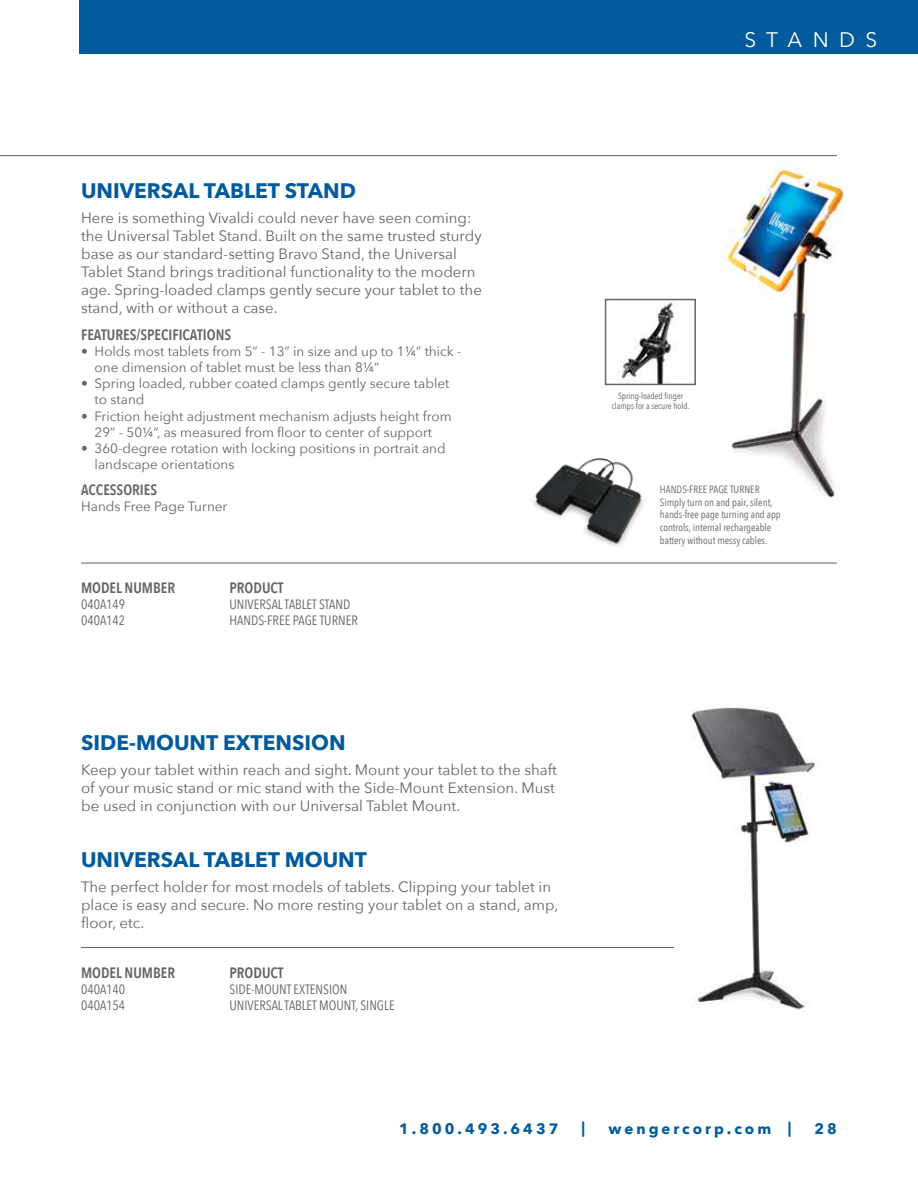
<style>
.page{position:relative;width:918px;height:1188px;background:#fff}
.page>*{position:absolute;margin:0;border:0;box-sizing:border-box;transform-origin:0 0}
.t1{font:700 21px "Avenir Next";color:#005a9c}
.t2{font:21px "Avenir Next";letter-spacing:.5em;color:#fff}
.t3{font:15px/18px "Avenir Next";color:#636466}
.t4{font:600 15px "Avenir Next Condensed";color:#636466}
.t5{font:700 15px "Avenir Next";letter-spacing:.2em;color:#005a9c}
.t6{font:13.5px/16.2px "Avenir Next";color:#636466}
.t7{font:13.5px "Avenir Next Condensed";color:#636466}
.t8{font:10.5px/12.6px "Avenir Next Condensed";color:#636466}
.t9{font:9px/10.8px "Avenir Next Condensed";color:#636466;text-align:center}
</style>
<div class="page">
<img style="left:533px;top:458px;width:112px;height:88px">
<img style="left:688px;top:161px;width:157px;height:341px">
<hr style="left:81px;top:947px;width:593px;height:1px;background:#636466">
<hr style="left:81px;top:563px;width:756px;height:1px;background:#636466">
<div style="left:80px;top:0;width:838px;height:54px;background:#005a9c"></div>
<img style="left:691px;top:707px;width:125px;height:303px">
<img style="left:618px;top:302px;width:57px;height:80px">
<div style="left:605px;top:299px;width:91px;height:86px;border:2px solid #636466"></div>
<hr style="left:0;top:155px;width:837px;height:1px;background:#636466">
<h1 class="t1" style="left:81px;top:173px;width:276px">UNIVERSAL TABLET STAND</h1>
<p class="t3" style="left:81px;top:208px;width:402px">Here is something Vivaldi could never have seen coming: the Universal Tablet Stand. Built on the same trusted sturdy base as our standard-setting Bravo Stand, the Universal Tablet Stand brings traditional functionality to the modern age. Spring-loaded clamps gently secure your tablet to the stand, with or without a case.</p>
<p class="t4" style="left:81px;top:321px;width:152px">FEATURES/SPECIFICATIONS</p>
<p class="t6" style="left:95px;top:342px;width:368px;text-indent:-14px">• Holds most tablets from 5” - 13” in size and up to 1¼” thick - one dimension of tablet must be less than 8¼”</p>
<p class="t6" style="left:95px;top:375px;width:356px;text-indent:-14px">• Spring loaded, rubber coated clamps gently secure tablet to stand</p>
<p class="t6" style="left:81px;top:407px;width:372px;text-align:center">• Friction height adjustment mechanism adjusts height from<br>29” - 50¼”, as measured from floor to center of support</p>
<p class="t6" style="left:95px;top:440px;width:353px;text-indent:-14px">• 360-degree rotation with locking positions in portrait and landscape orientations</p>
<p class="t4" style="left:81px;top:476px;width:78px">ACCESSORIES</p>
<p class="t6" style="left:81px;top:498px;width:148px">Hands Free Page Turner</p>
<p class="t4" style="left:81px;top:575px;width:96px">MODEL NUMBER</p>
<p class="t4" style="left:230px;top:575px;width:56px">PRODUCT</p>
<p class="t7" style="left:81px;top:593px;width:46px">040A149</p>
<p class="t7" style="left:230px;top:593px;width:122px">UNIVERSAL TABLET STAND</p>
<p class="t7" style="left:81px;top:609px;width:46px">040A142</p>
<p class="t7" style="left:230px;top:609px;width:130px">HANDS-FREE PAGE TURNER</p>
<h1 class="t1" style="left:81px;top:724px;width:266px">SIDE-MOUNT EXTENSION</h1>
<p class="t3" style="left:81px;top:760px;width:477px">Keep your tablet within reach and sight. Mount your tablet to the shaft of your music stand or mic stand with the Side-Mount Extension. Must be used in conjunction with our Universal Tablet Mount.</p>
<h1 class="t1" style="left:81px;top:842px;width:287px">UNIVERSAL TABLET MOUNT</h1>
<p class="t3" style="left:81px;top:877px;width:479px">The perfect holder for most models of tablets. Clipping your tablet in place is easy and secure. No more resting your tablet on a stand, amp, floor, etc.</p>
<p class="t4" style="left:81px;top:960px;width:96px">MODEL NUMBER</p>
<p class="t4" style="left:230px;top:960px;width:56px">PRODUCT</p>
<p class="t7" style="left:81px;top:978px;width:46px">040A140</p>
<p class="t7" style="left:230px;top:978px;width:119px">SIDE-MOUNT EXTENSION</p>
<p class="t7" style="left:81px;top:994px;width:46px">040A154</p>
<p class="t7" style="left:230px;top:994px;width:167px">UNIVERSAL TABLET MOUNT, SINGLE</p>
<h1 class="t2" style="left:744px;top:21px;width:135px">STANDS</h1>
<p class="t9" style="left:612px;top:390px;width:79px">Spring-loaded finger clamps for a secure hold.</p>
<p class="t8" style="left:660px;top:483px;width:122px">HANDS-FREE PAGE TURNER<br>Simply turn on and pair, silent, hands-free page turning and app controls, internal rechargeable battery without messy cables.</p>
<p class="t5" style="left:399px;top:1116px;width:161px">1.800.493.6437</p>
<p class="t5" style="left:582px;top:1114px;width:5px">|</p>
<p class="t5" style="left:609px;top:1116px;width:184px">wengercorp.com |</p>
<p class="t5" style="left:815px;top:1116px;width:24px">28</p>
</div>
